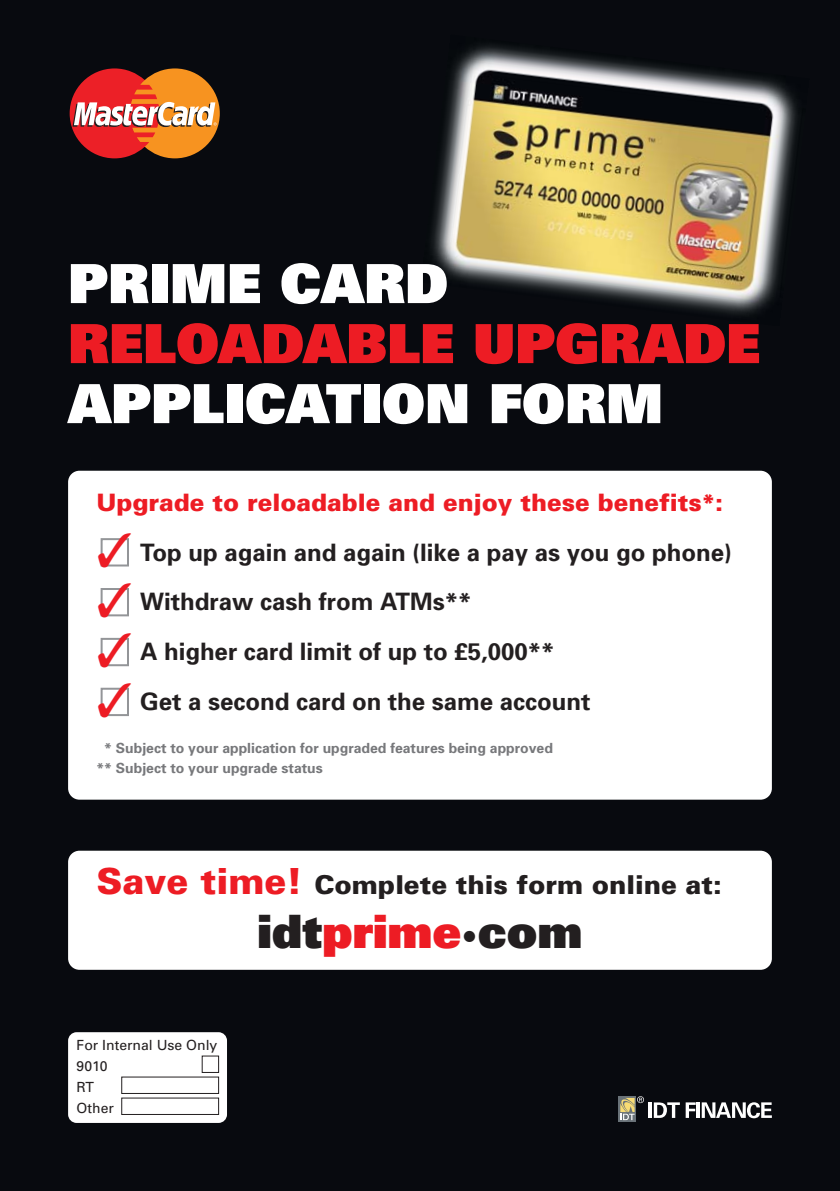
<style>
.page{position:relative;width:840px;height:1191px;background:#fff}
.page>*{position:absolute;margin:0;border:0;box-sizing:border-box;transform-origin:0 0}
.t1{font:900 54px "Univers";color:#fff}
.t2{font:900 54px "Univers";color:#ed1c24}
.t3{font:900 46px "Univers";color:#231f20}
.t4{font:900 26px "Univers";color:#231f20}
.t5{font:700 24px/49.8px "Univers";color:#231f20}
.t6{font:900 24px "Univers";color:#ed1c24}
.t7{font:700 14px/20px "Univers";color:#77787b}
.t8{font:14px/21px "Univers";color:#231f20}
.s1{color:#fff}
.s2{font-size:36px;color:#ed1c24}
.s3{color:#ed1c24}
</style>
<div class="page">
<div style="left:0;top:0;width:839px;height:1191px;background:#080a0f"></div>
<svg style="left:70px;top:68px;width:150px;height:90px"></svg>
<div style="left:618px;top:1096px;width:18px;height:25px;background:#697278"></div>
<hr style="left:648px;top:1102px;width:3px;height:16px;background:#fff">
<svg style="left:653px;top:1102px;width:26px;height:16px"></svg>
<svg style="left:685px;top:1102px;width:10px;height:16px"></svg>
<hr style="left:696px;top:1102px;width:3px;height:16px;background:#fff">
<svg style="left:701px;top:1102px;width:70px;height:16px"></svg>
<svg style="left:620px;top:1096px;width:23px;height:24px"></svg>
<img style="left:431px;top:45px;width:367px;height:270px">
<div style="left:68px;top:471px;width:703px;height:328px;background:#fff;border-radius:11px"></div>
<div style="left:68px;top:850px;width:703px;height:119px;background:#fff;border-radius:11px"></div>
<div style="left:68px;top:1032px;width:159px;height:91px;background:#fff;border-radius:9px"></div>
<svg style="left:121px;top:1055px;width:98px;height:60px"></svg>
<svg style="left:100px;top:687px;width:29px;height:29px"></svg>
<svg style="left:100px;top:637px;width:29px;height:30px"></svg>
<svg style="left:100px;top:588px;width:29px;height:29px"></svg>
<svg style="left:100px;top:538px;width:29px;height:29px"></svg>
<h1 class="t1" style="left:68px;top:264px;width:381px">PRIME CARD</h1>
<h1 class="t2" style="left:68px;top:324px;width:693px">RELOADABLE UPGRADE</h1>
<h1 class="t1" style="left:68px;top:384px;width:596px">APPLICATION FORM</h1>
<p class="t6" style="left:96px;top:493px;width:627px">Upgrade to reloadable and enjoy these benefits*:</p>
<p class="t5" style="left:140px;top:529px;width:593px">Top up again and again (like a pay as you go phone)<br>Withdraw cash from ATMs**<br>A higher card limit of up to £5,000**<br>Get a second card on the same account</p>
<p class="t7" style="left:96px;top:739px;width:457px"><span class="s1">*</span>* Subject to your application for upgraded features being approved ** Subject to your upgrade status</p>
<p class="t4" style="left:96px;top:875px;width:626px"><span class="s2">Save time!</span> Complete this form online at:</p>
<h2 class="t3" style="left:257px;top:914px;width:326px">idt<span class="s3">prime</span>·com</h2>
<p class="t8" style="left:77px;top:1035px;width:142px">For Internal Use Only<br>9010<br>RT<br>Other</p>
</div>
